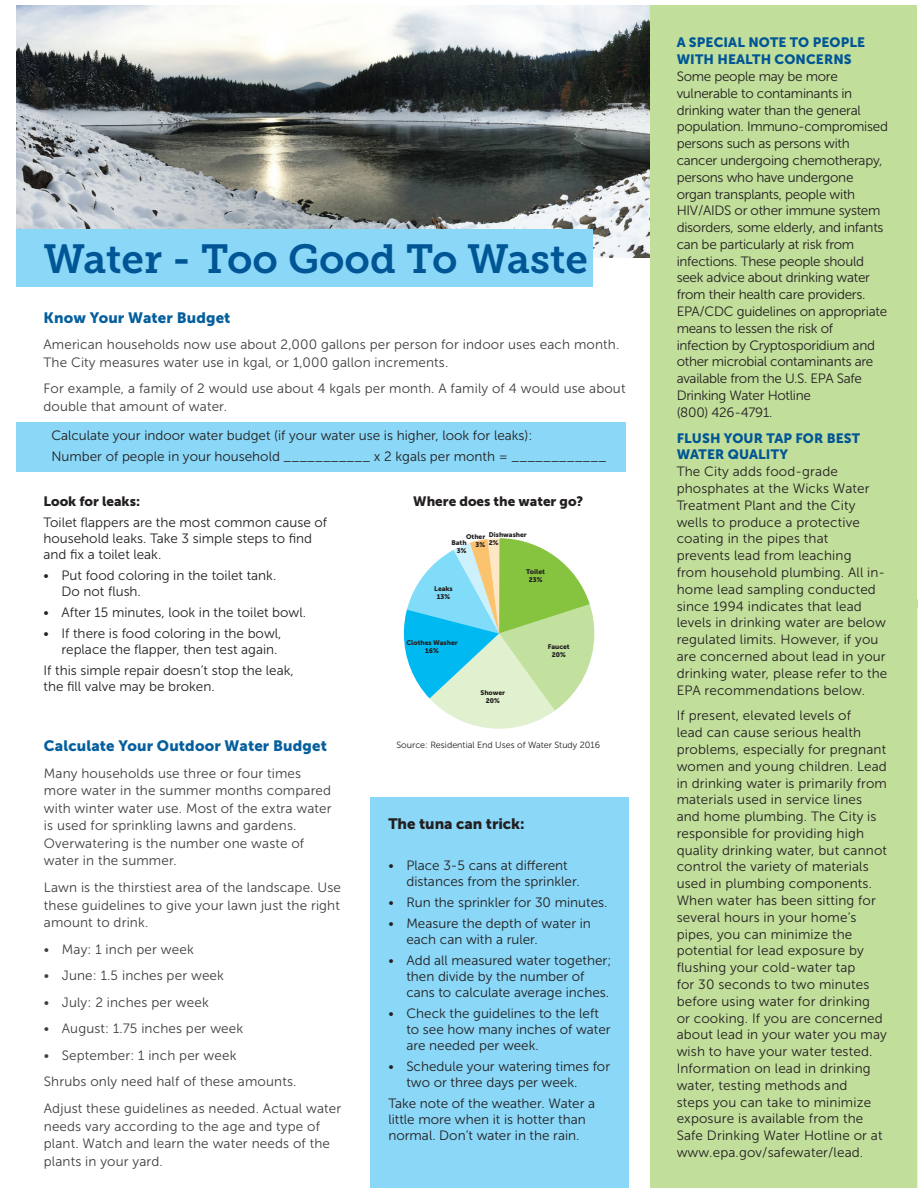
<style>
.page{position:relative;width:918px;height:1188px;background:#fff}
.page>*{position:absolute;margin:0;border:0;box-sizing:border-box;transform-origin:0 0}
.t1{font:40.5px "Museo Slab 700";color:#005595}
.t2{font:15px "Museo Sans 900";letter-spacing:.01em;color:#055f9d}
.t3{font:15px "Museo Sans 900";color:#231f20}
.t4{font:13.5px/16.8px "Museo Sans 300";color:#231f20}
.t5{font:13.5px/17.5px "Museo Sans 300";letter-spacing:.01em;color:#3e3e3f}
.t6{font:13.5px/16.8px "Museo Sans 300";letter-spacing:-.02em;color:#231f20}
.t7{font:13.5px/16.8px "Museo Sans 900";letter-spacing:.01em;color:#005595}
.t8{font:13.5px "Museo Sans 900";color:#231f20}
.t9{font:9px "Museo Sans 300";color:#231f20}
.t10{font:6.75px/8.1px "Museo Sans 900";color:#231f20;text-align:center}
</style>
<div class="page">
<hr style="left:917px;top:600px;width:1px;height:588px;background:#edf5e2">
<img style="left:16px;top:6px;width:634px;height:251px">
<div style="left:371px;top:797px;width:258px;height:391px;background:#8ad7f7"></div>
<div style="left:16px;top:422px;width:610px;height:50px;background:#8ad7f7"></div>
<div style="left:650px;top:6px;width:267px;height:1182px;background:#c1de9b"></div>
<div style="left:16px;top:229px;width:577px;height:57px;background:#8ad7f7"></div>
<svg style="left:404px;top:538px;width:190px;height:191px"></svg>
<h1 class="t1" style="left:44px;top:236px;width:546px">Water - Too Good To Waste</h1>
<p class="t2" style="left:44px;top:309px;width:189px">Know Your Water Budget</p>
<p class="t5" style="left:44px;top:336px;width:577px">American households now use about 2,000 gallons per person for indoor uses each month.<br>The City measures water use in kgal, or 1,000 gallon increments.</p>
<p class="t5" style="left:44px;top:380px;width:584px">For example, a family of 2 would use about 4 kgals per month. A family of 4 would use about double that amount of water.</p>
<p class="t4" style="left:51px;top:425px;width:556px;line-height:20.7px">Calculate your indoor water budget (if your water use is higher, look for leaks):<br>Number of people in your household ___________ x 2 kgals per month = ____________</p>
<p class="t8" style="left:44px;top:494px;width:98px">Look for leaks:</p>
<p class="t4" style="left:44px;top:514px;width:285px;line-height:16.2px">Toilet flappers are the most common cause of household leaks. Take 3 simple steps to find and fix a toilet leak.</p>
<p class="t4" style="left:62px;top:567px;width:216px;line-height:16.2px;text-indent:-18px">• Put food coloring in the toilet tank.<br>Do not flush.</p>
<p class="t4" style="left:44px;top:604px;width:264px">• After 15 minutes, look in the toilet bowl.</p>
<p class="t4" style="left:44px;top:625px;width:239px;line-height:16.2px;text-align:right">• If there is food coloring in the bowl, replace the flapper, then test again.</p>
<p class="t4" style="left:44px;top:662px;width:252px;line-height:16.2px">If this simple repair doesn’t stop the leak, the fill valve may be broken.</p>
<p class="t8" style="left:413px;top:494px;width:172px">Where does the water go?</p>
<p class="t10" style="left:451px;top:538px;width:17px;text-align:right">Bath<br>3%</p>
<p class="t10" style="left:466px;top:532px;width:21px;text-align:right">Other<br>3%</p>
<p class="t10" style="left:489px;top:530px;width:39px;text-align:left">Dishwasher<br>2%</p>
<p class="t10" style="left:526px;top:568px;width:20px">Toilet<br>23%</p>
<p class="t10" style="left:434px;top:585px;width:20px">Leaks<br>13%</p>
<p class="t10" style="left:406px;top:638px;width:53px">Clothes Washer<br>16%</p>
<p class="t10" style="left:548px;top:642px;width:23px">Faucet<br>20%</p>
<p class="t10" style="left:480px;top:689px;width:26px">Shower<br>20%</p>
<p class="t2" style="left:44px;top:737px;width:285px">Calculate Your Outdoor Water Budget</p>
<p class="t5" style="left:44px;top:764px;width:289px">Many households use three or four times more water in the summer months compared with winter water use. Most of the extra water is used for sprinkling lawns and gardens.<br>Overwatering is the number one waste of water in the summer.</p>
<p class="t5" style="left:44px;top:879px;width:299px;text-align:justify">Lawn is the thirstiest area of the landscape. Use these guidelines to give your lawn just the right amount to drink.</p>
<p class="t5" style="left:44px;top:940px;width:151px">• May: 1 inch per week</p>
<p class="t5" style="left:44px;top:967px;width:182px">• June: 1.5 inches per week</p>
<p class="t5" style="left:44px;top:993px;width:166px">• July: 2 inches per week</p>
<p class="t5" style="left:44px;top:1020px;width:201px">• August: 1.75 inches per week</p>
<p class="t5" style="left:44px;top:1042px;width:299px;line-height:26.5px">• September: 1 inch per week<br>Shrubs only need half of these amounts.<br>Adjust these guidelines as needed. Actual water</p>
<p class="t5" style="left:44px;top:1117px;width:288px">needs vary according to the age and type of plant. Watch and learn the water needs of the plants in your yard.</p>
<p class="t9" style="left:396px;top:740px;width:205px">Source: Residential End Uses of Water Study 2016</p>
<p class="t3" style="left:388px;top:815px;width:138px">The tuna can trick:</p>
<p class="t4" style="left:406px;top:857px;width:175px;line-height:16.2px;text-indent:-18px">• Place 3-5 cans at different distances from the sprinkler.</p>
<p class="t4" style="left:388px;top:894px;width:221px">• Run the sprinkler for 30 minutes.</p>
<p class="t4" style="left:406px;top:915px;width:186px;line-height:16.2px;text-indent:-18px">• Measure the depth of water in each can with a ruler.</p>
<p class="t4" style="left:406px;top:952px;width:206px;line-height:16.2px;text-indent:-18px">• Add all measured water together; then divide by the number of cans to calculate average inches.</p>
<p class="t4" style="left:406px;top:1005px;width:206px;line-height:16.2px;text-indent:-18px">• Check the guidelines to the left to see how many inches of water are needed per week.</p>
<p class="t4" style="left:406px;top:1058px;width:205px;line-height:16.2px;text-indent:-18px">• Schedule your watering times for two or three days per week.</p>
<p class="t4" style="left:388px;top:1095px;width:208px;line-height:16.2px">Take note of the weather. Water a little more when it is hotter than normal. Don’t water in the rain.</p>
<p class="t7" style="left:677px;top:34px;width:190px">A SPECIAL NOTE TO PEOPLE<br>WITH HEALTH CONCERNS</p>
<p class="t6" style="left:677px;top:68px;width:213px">Some people may be more vulnerable to contaminants in drinking water than the general population. Immuno-compromised persons such as persons with cancer undergoing chemotherapy, persons who have undergone organ transplants, people with<br>HIV/AIDS or other immune system disorders, some elderly, and infants can be particularly at risk from infections. These people should seek advice about drinking water from their health care providers.<br>EPA/CDC guidelines on appropriate means to lessen the risk of infection by Cryptosporidium and other microbial contaminants are available from the U.S. EPA Safe<br>Drinking Water Hotline<br>(800) 426-4791.</p>
<p class="t7" style="left:677px;top:429px;width:185px">FLUSH YOUR TAP FOR BEST<br>WATER QUALITY</p>
<p class="t4" style="left:677px;top:463px;width:212px">The City adds food-grade phosphates at the Wicks Water<br>Treatment Plant and the City wells to produce a protective coating in the pipes that<br>prevents lead from leaching<br>from household plumbing. All in&shy;home lead sampling conducted since 1994 indicates that lead levels in drinking water are below regulated limits. However, if you are concerned about lead in your drinking water, please refer to the<br>EPA recommendations below.</p>
<p class="t4" style="left:677px;top:707px;width:212px">If present, elevated levels of<br>lead can cause serious health problems, especially for pregnant women and young children. Lead in drinking water is primarily from materials used in service lines and home plumbing. The City is responsible for providing high quality drinking water, but cannot control the variety of materials used in plumbing components.<br>When water has been sitting for several hours in your home’s pipes, you can minimize the potential for lead exposure by flushing your cold-water tap<br>for 30 seconds to two minutes before using water for drinking<br>or cooking. If you are concerned about lead in your water you may wish to have your water tested.<br>Information on lead in drinking water, testing methods and<br>steps you can take to minimize exposure is available from the<br>Safe Drinking Water Hotline or at www.epa.gov/safewater/lead.</p>
</div>
